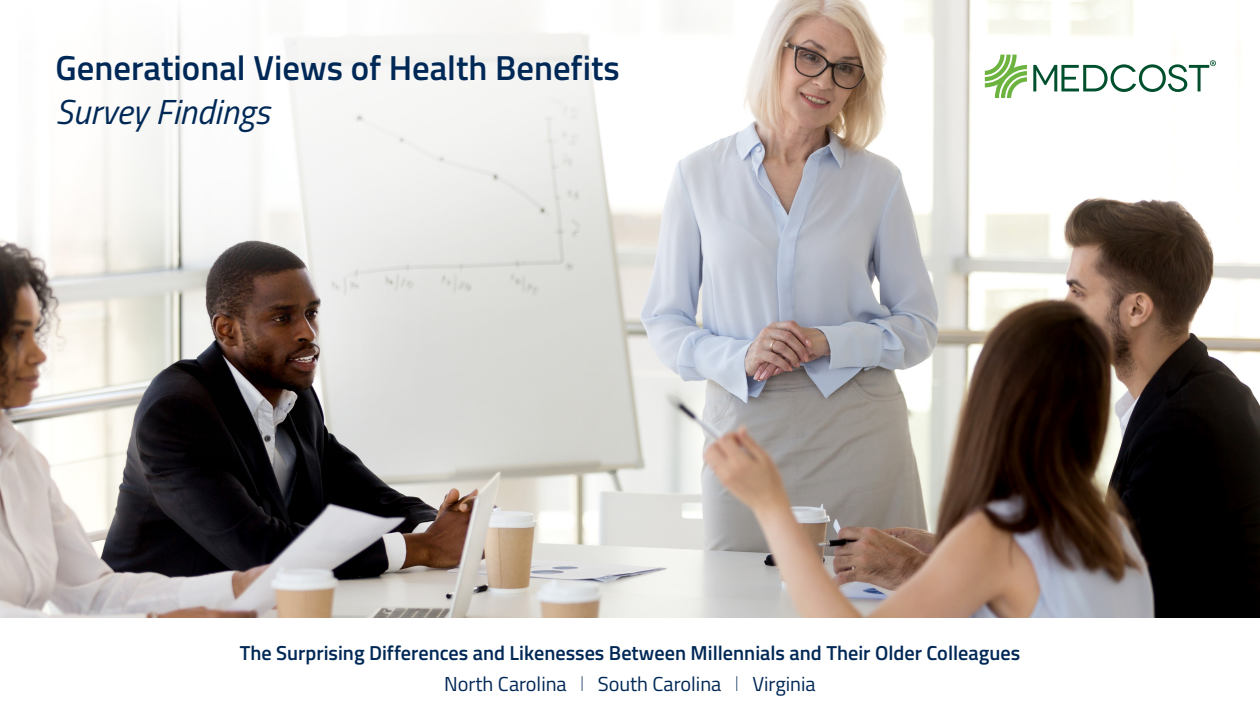
<style>
.page{position:relative;width:1260px;height:720px;background:#fff}
.page>*{position:absolute;margin:0;border:0;box-sizing:border-box;transform-origin:0 0}
.t1{font:600 34.75px/43.8px "Titillium";color:#002856}
.t2{font:600 20.25px "Titillium";color:#002856}
.t3{font:20.25px "Titillium";color:#002856}
.s1{font-weight:400;font-style:italic}
.s2{font-weight:100}
</style>
<div class="page">
<img style="left:0;top:0;width:1260px;height:617px">
<svg style="left:985px;top:54px;width:42px;height:44px"></svg>
<svg style="left:1033px;top:60px;width:183px;height:32px"></svg>
<svg style="left:1034px;top:98px;width:75px;height:1px"></svg>
<svg style="left:1121px;top:98px;width:88px;height:1px"></svg>
<p class="t1" style="left:55px;top:45px;width:566px">Generational Views of Health Benefits<br><span class="s1">Survey Findings</span></p>
<p class="t2" style="left:240px;top:638px;width:782px">The Surprising Differences and Likenesses Between Millennials and Their Older Colleagues</p>
<p class="t3" style="left:444px;top:669px;width:373px">North Carolina <span class="s2">l</span> South Carolina <span class="s2">l</span> Virginia</p>
</div>
